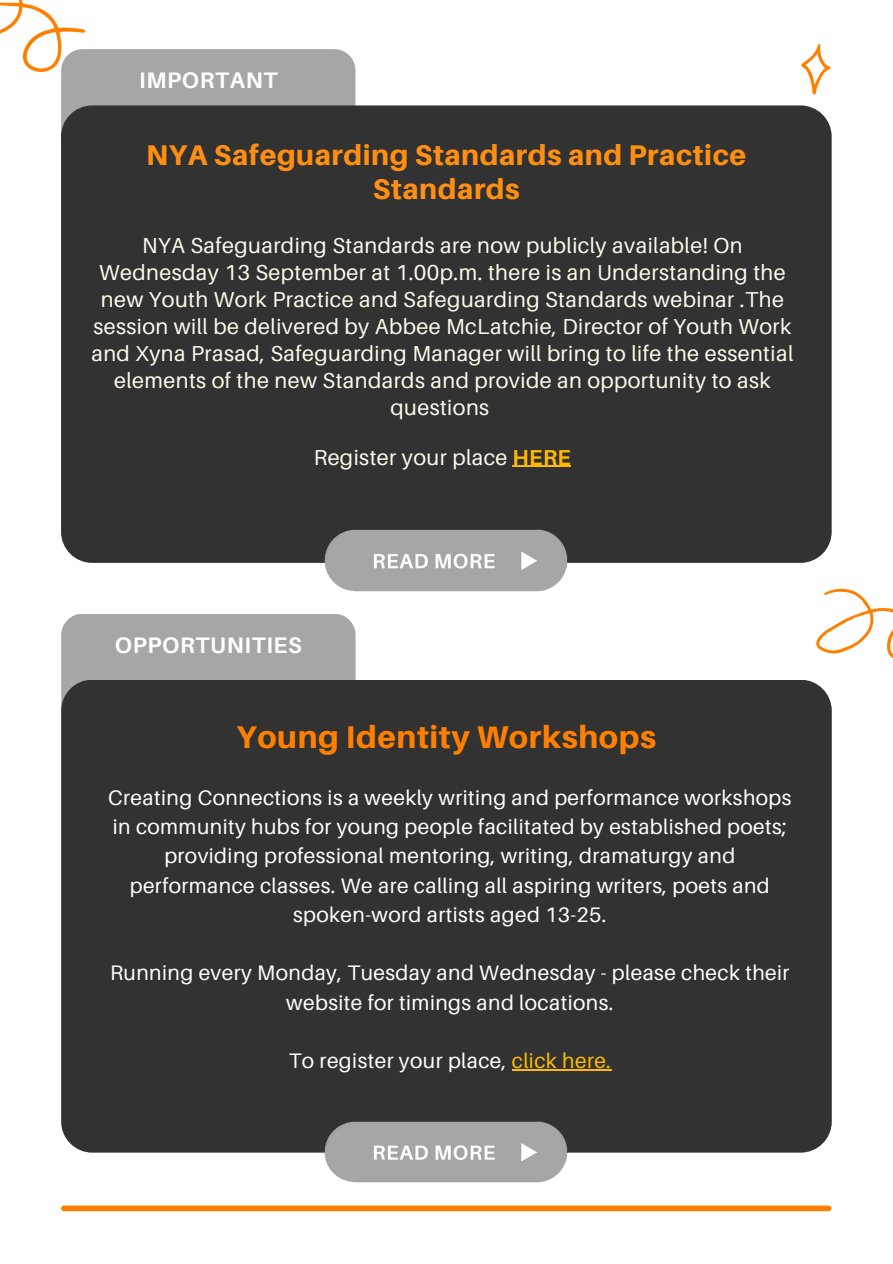
<style>
.page{position:relative;width:893px;height:1264px;background:#fff}
.page>*{position:absolute;margin:0;border:0;box-sizing:border-box;transform-origin:0 0}
.t1{font:800 31.5px "Aileron";letter-spacing:.02em;color:#ff8000}
.t2{font:800 28.5px/33.8px "Aileron";letter-spacing:.02em;color:#ff8f12;text-align:center}
.t3{font:700 22.5px "Aileron";letter-spacing:.03em;color:#fff}
.t4{font:21.6px/27px "Aileron";letter-spacing:.02em;color:#fffaeb;text-align:center}
.t5{font:21px/29.2px "Aileron";letter-spacing:.02em;color:#fff;text-align:center}
.s1{font-weight:700;color:#ffba00}
.s2{color:#ffba00}
</style>
<div class="page">
<div style="left:61px;top:49px;width:294px;height:113px;background:#a6a6a6;border-radius:21px"></div>
<div style="left:61px;top:613px;width:294px;height:113px;background:#a6a6a6;border-radius:21px"></div>
<div style="left:61px;top:105px;width:770px;height:458px;background:#323232;border-radius:31px"></div>
<div style="left:61px;top:679px;width:770px;height:473px;background:#323232;border-radius:31px"></div>
<svg style="left:801px;top:44px;width:30px;height:51px"></svg>
<svg style="left:797px;top:558px;width:95px;height:132px"></svg>
<img style="left:323px;top:1121px;width:246px;height:62px">
<svg style="left:0;top:0;width:86px;height:75px"></svg>
<img style="left:323px;top:529px;width:246px;height:63px">
<div style="left:64px;top:1205px;width:764px;height:6px;background:#ff8000"></div>
<hr style="left:512px;top:466px;width:59px;height:1px;background:#ffba00">
<hr style="left:512px;top:1069px;width:99px;height:1px;background:#ffba00">
<p class="t3" style="left:139px;top:66px;width:140px">IMPORTANT</p>
<p class="t2" style="left:146px;top:137px;width:601px">NYA Safeguarding Standards and Practice<br>Standards</p>
<p class="t4" style="left:91px;top:232px;width:703px">NYA Safeguarding Standards are now publicly available! On Wednesday 13 September at 1.00p.m. there is an Understanding the new Youth Work Practice and Safeguarding Standards webinar .The session will be delivered by Abbee McLatchie, Director of Youth Work and Xyna Prasad, Safeguarding Manager will bring to life the essential elements of the new Standards and provide an opportunity to ask questions</p>
<p class="t4" style="left:314px;top:443px;width:258px">Register your place <span class="s1">HERE</span></p>
<p class="t3" style="left:115px;top:631px;width:188px">OPPORTUNITIES</p>
<p class="t1" style="left:236px;top:718px;width:421px">Young Identity Workshops</p>
<p class="t5" style="left:108px;top:782px;width:684px">Creating Connections is a weekly writing and performance workshops in community hubs for young people facilitated by established poets; providing professional mentoring, writing, dramaturgy and performance classes. We are calling all aspiring writers, poets and spoken-word artists aged 13-25.</p>
<p class="t5" style="left:110px;top:957px;width:680px">Running every Monday, Tuesday and Wednesday - please check their website for timings and locations.</p>
<p class="t5" style="left:289px;top:1045px;width:323px">To register your place, <span class="s2">click here.</span></p>
</div>
